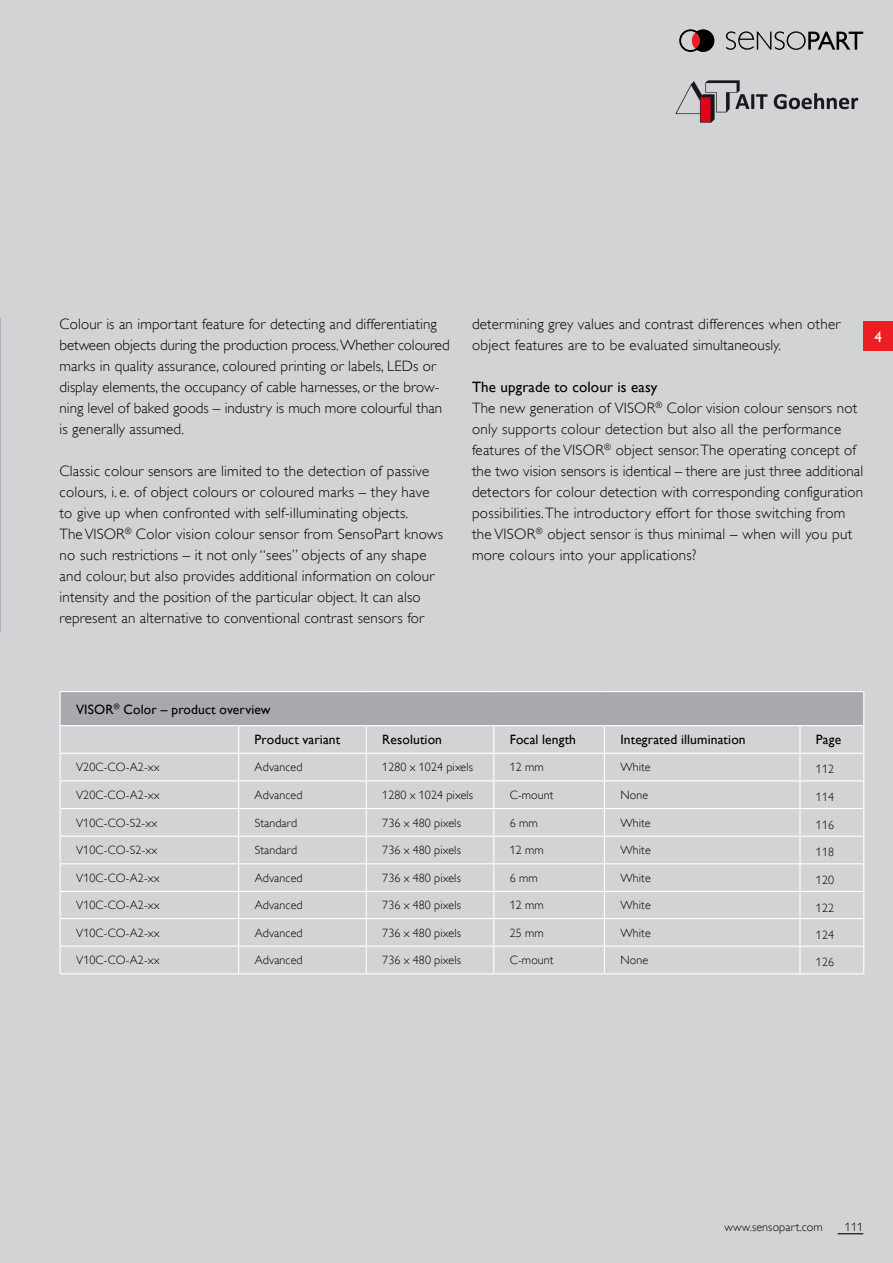
<style>
.page{position:relative;width:893px;height:1263px;background:#d1d3d4}
.page>*{position:absolute;margin:0;border:0;box-sizing:border-box;transform-origin:0 0}
.t1{font:300 15px/21px "Gill Alt One";letter-spacing:.01em;color:#000}
.t2{font:15px "Gill Alt One";color:#fff}
.t3{font:13.5px "Gill Alt One";letter-spacing:.01em;color:#000}
.t4{font:300 12px "Gill Alt One";letter-spacing:.01em;color:#000}
.s1{font-weight:400}
</style>
<div class="page">
<svg style="left:726px;top:31px;width:137px;height:19px"></svg>
<svg style="left:680px;top:30px;width:34px;height:22px"></svg>
<svg style="left:838px;top:1233px;width:25px;height:1px"></svg>
<div style="left:863px;top:321px;width:30px;height:30px;background:#ed1d24"></div>
<div style="left:60px;top:692px;width:804px;height:34px;background:#a7a9ac"></div>
<hr style="left:863px;top:692px;width:1px;height:33px;background:#fff">
<hr style="left:60px;top:691px;width:179px;height:1px;background:#fff">
<hr style="left:239px;top:691px;width:127px;height:1px;background:#fff">
<hr style="left:366px;top:691px;width:128px;height:1px;background:#fff">
<hr style="left:494px;top:691px;width:110px;height:1px;background:#fff">
<hr style="left:604px;top:691px;width:196px;height:1px;background:#fff">
<hr style="left:800px;top:691px;width:64px;height:1px;background:#fff">
<hr style="left:60px;top:692px;width:1px;height:33px;background:#fff">
<hr style="left:60px;top:725px;width:179px;height:1px;background:#fff">
<hr style="left:239px;top:725px;width:127px;height:1px;background:#fff">
<hr style="left:366px;top:725px;width:128px;height:1px;background:#fff">
<hr style="left:494px;top:725px;width:110px;height:1px;background:#fff">
<hr style="left:604px;top:725px;width:196px;height:1px;background:#fff">
<hr style="left:800px;top:725px;width:64px;height:1px;background:#fff">
<hr style="left:366px;top:836px;width:128px;height:1px;background:#fff">
<hr style="left:366px;top:863px;width:128px;height:1px;background:#fff">
<hr style="left:61px;top:891px;width:178px;height:1px;background:#fff">
<hr style="left:239px;top:891px;width:127px;height:1px;background:#fff">
<hr style="left:366px;top:891px;width:128px;height:1px;background:#fff">
<hr style="left:494px;top:891px;width:110px;height:1px;background:#fff">
<hr style="left:604px;top:891px;width:196px;height:1px;background:#fff">
<hr style="left:800px;top:891px;width:63px;height:1px;background:#fff">
<hr style="left:61px;top:918px;width:178px;height:1px;background:#fff">
<hr style="left:239px;top:918px;width:127px;height:1px;background:#fff">
<hr style="left:366px;top:918px;width:128px;height:1px;background:#fff">
<hr style="left:494px;top:918px;width:110px;height:1px;background:#fff">
<hr style="left:604px;top:918px;width:196px;height:1px;background:#fff">
<hr style="left:800px;top:918px;width:63px;height:1px;background:#fff">
<hr style="left:61px;top:946px;width:178px;height:1px;background:#fff">
<hr style="left:239px;top:946px;width:127px;height:1px;background:#fff">
<hr style="left:366px;top:946px;width:128px;height:1px;background:#fff">
<hr style="left:494px;top:946px;width:110px;height:1px;background:#fff">
<hr style="left:604px;top:946px;width:196px;height:1px;background:#fff">
<hr style="left:800px;top:946px;width:63px;height:1px;background:#fff">
<hr style="left:60px;top:973px;width:179px;height:1px;background:#fff">
<hr style="left:239px;top:973px;width:127px;height:1px;background:#fff">
<hr style="left:494px;top:973px;width:110px;height:1px;background:#fff">
<hr style="left:604px;top:973px;width:196px;height:1px;background:#fff">
<hr style="left:800px;top:973px;width:64px;height:1px;background:#fff">
<svg style="left:60px;top:726px;width:1px;height:247px"></svg>
<svg style="left:238px;top:726px;width:1px;height:247px"></svg>
<svg style="left:366px;top:726px;width:1px;height:247px"></svg>
<svg style="left:493px;top:726px;width:1px;height:247px"></svg>
<svg style="left:604px;top:726px;width:1px;height:247px"></svg>
<svg style="left:799px;top:726px;width:1px;height:247px"></svg>
<svg style="left:863px;top:726px;width:1px;height:247px"></svg>
<hr style="left:60px;top:753px;width:179px;height:1px;background:#fff">
<hr style="left:61px;top:780px;width:178px;height:1px;background:#fff">
<hr style="left:61px;top:808px;width:178px;height:1px;background:#fff">
<hr style="left:61px;top:836px;width:178px;height:1px;background:#fff">
<hr style="left:61px;top:863px;width:178px;height:1px;background:#fff">
<hr style="left:239px;top:753px;width:127px;height:1px;background:#fff">
<hr style="left:366px;top:753px;width:128px;height:1px;background:#fff">
<hr style="left:239px;top:780px;width:127px;height:1px;background:#fff">
<hr style="left:366px;top:780px;width:128px;height:1px;background:#fff">
<hr style="left:239px;top:808px;width:127px;height:1px;background:#fff">
<hr style="left:366px;top:808px;width:128px;height:1px;background:#fff">
<hr style="left:239px;top:836px;width:127px;height:1px;background:#fff">
<hr style="left:239px;top:863px;width:127px;height:1px;background:#fff">
<hr style="left:366px;top:973px;width:128px;height:1px;background:#fff">
<hr style="left:494px;top:753px;width:110px;height:1px;background:#fff">
<hr style="left:494px;top:780px;width:110px;height:1px;background:#fff">
<hr style="left:494px;top:808px;width:110px;height:1px;background:#fff">
<hr style="left:494px;top:836px;width:110px;height:1px;background:#fff">
<hr style="left:494px;top:863px;width:110px;height:1px;background:#fff">
<hr style="left:604px;top:753px;width:196px;height:1px;background:#fff">
<hr style="left:604px;top:780px;width:196px;height:1px;background:#fff">
<hr style="left:604px;top:808px;width:196px;height:1px;background:#fff">
<hr style="left:604px;top:836px;width:196px;height:1px;background:#fff">
<hr style="left:604px;top:863px;width:196px;height:1px;background:#fff">
<hr style="left:800px;top:753px;width:63px;height:1px;background:#fff">
<hr style="left:800px;top:780px;width:63px;height:1px;background:#fff">
<hr style="left:800px;top:808px;width:63px;height:1px;background:#fff">
<hr style="left:800px;top:836px;width:63px;height:1px;background:#fff">
<hr style="left:800px;top:863px;width:63px;height:1px;background:#fff">
<img style="left:675px;top:80px;width:184px;height:43px">
<p class="t1" style="left:60px;top:314px;width:392px">Colour is an important feature for detecting and differentiating between objects during the production process. Whether coloured marks in quality assurance, coloured printing or labels, LEDs or display elements, the occupancy of cable harnesses, or the brow&shy;ning level of baked goods – industry is much more colourful than is generally assumed.</p>
<p class="t1" style="left:60px;top:461px;width:385px">Classic colour sensors are limited to the detection of passive colours, i. e. of object colours or coloured marks – they have to give up when confronted with self-illuminating objects.<br>The VISOR<sup>®</sup> Color vision colour sensor from SensoPart knows no such restrictions – it not only “sees” objects of any shape and colour, but also provides additional information on colour intensity and the position of the particular object. It can also represent an alternative to conventional contrast sensors for</p>
<p class="t1" style="left:472px;top:314px;width:370px">determining grey values and contrast differences when other object features are to be evaluated simultaneously.</p>
<p class="t1" style="left:472px;top:377px;width:393px"><span class="s1">The upgrade to colour is easy<br></span>The new generation of VISOR<sup>®</sup> Color vision colour sensors not only supports colour detection but also all the performance features of the VISOR<sup>®</sup> object sensor. The operating concept of the two vision sensors is identical – there are just three additional detectors for colour detection with corresponding configuration possibilities. The introductory effort for those switching from the VISOR<sup>®</sup> object sensor is thus minimal – when will you put more colours into your applications?</p>
<p class="t2" style="left:874px;top:328px;width:9px">4</p>
<p class="t3" style="left:76px;top:701px;width:196px">VISOR<sup>®</sup> Color – product overview</p>
<p class="t3" style="left:255px;top:732px;width:87px">Product variant</p>
<p class="t3" style="left:382px;top:732px;width:61px">Resolution</p>
<p class="t3" style="left:510px;top:732px;width:68px">Focal length</p>
<p class="t3" style="left:620px;top:732px;width:127px">Integrated illumination</p>
<p class="t3" style="left:816px;top:732px;width:27px">Page</p>
<p class="t4" style="left:76px;top:760px;width:85px">V20C-CO-A2-xx</p>
<p class="t4" style="left:255px;top:760px;width:49px">Advanced</p>
<p class="t4" style="left:382px;top:760px;width:92px">1280 x 1024 pixels</p>
<p class="t4" style="left:510px;top:760px;width:35px">12 mm</p>
<p class="t4" style="left:620px;top:760px;width:32px">White</p>
<p class="t4" style="left:76px;top:788px;width:85px">V20C-CO-A2-xx</p>
<p class="t4" style="left:255px;top:788px;width:49px">Advanced</p>
<p class="t4" style="left:382px;top:788px;width:92px">1280 x 1024 pixels</p>
<p class="t4" style="left:510px;top:788px;width:45px">C-mount</p>
<p class="t4" style="left:620px;top:788px;width:29px">None</p>
<p class="t4" style="left:76px;top:815px;width:83px">V10C-CO-S2-xx</p>
<p class="t4" style="left:255px;top:815px;width:44px">Standard</p>
<p class="t4" style="left:382px;top:815px;width:80px">736 x 480 pixels</p>
<p class="t4" style="left:510px;top:815px;width:29px">6 mm</p>
<p class="t4" style="left:620px;top:815px;width:32px">White</p>
<p class="t4" style="left:76px;top:843px;width:83px">V10C-CO-S2-xx</p>
<p class="t4" style="left:255px;top:843px;width:44px">Standard</p>
<p class="t4" style="left:382px;top:843px;width:80px">736 x 480 pixels</p>
<p class="t4" style="left:510px;top:843px;width:35px">12 mm</p>
<p class="t4" style="left:620px;top:843px;width:32px">White</p>
<p class="t4" style="left:76px;top:871px;width:85px">V10C-CO-A2-xx</p>
<p class="t4" style="left:255px;top:871px;width:49px">Advanced</p>
<p class="t4" style="left:382px;top:871px;width:80px">736 x 480 pixels</p>
<p class="t4" style="left:510px;top:871px;width:29px">6 mm</p>
<p class="t4" style="left:620px;top:871px;width:32px">White</p>
<p class="t4" style="left:76px;top:898px;width:85px">V10C-CO-A2-xx</p>
<p class="t4" style="left:255px;top:898px;width:49px">Advanced</p>
<p class="t4" style="left:382px;top:898px;width:80px">736 x 480 pixels</p>
<p class="t4" style="left:510px;top:898px;width:35px">12 mm</p>
<p class="t4" style="left:620px;top:898px;width:32px">White</p>
<p class="t4" style="left:76px;top:925px;width:85px">V10C-CO-A2-xx</p>
<p class="t4" style="left:255px;top:925px;width:49px">Advanced</p>
<p class="t4" style="left:382px;top:925px;width:80px">736 x 480 pixels</p>
<p class="t4" style="left:510px;top:925px;width:35px">25 mm</p>
<p class="t4" style="left:620px;top:925px;width:32px">White</p>
<p class="t4" style="left:76px;top:953px;width:85px">V10C-CO-A2-xx</p>
<p class="t4" style="left:255px;top:953px;width:49px">Advanced</p>
<p class="t4" style="left:382px;top:953px;width:80px">736 x 480 pixels</p>
<p class="t4" style="left:510px;top:953px;width:45px">C-mount</p>
<p class="t4" style="left:620px;top:953px;width:29px">None</p>
<p class="t4" style="left:816px;top:762px;width:20px">112</p>
<p class="t4" style="left:816px;top:790px;width:20px">114</p>
<p class="t4" style="left:816px;top:818px;width:20px">116</p>
<p class="t4" style="left:816px;top:845px;width:20px">118</p>
<p class="t4" style="left:816px;top:873px;width:20px">120</p>
<p class="t4" style="left:816px;top:900px;width:20px">122</p>
<p class="t4" style="left:816px;top:928px;width:20px">124</p>
<p class="t4" style="left:816px;top:955px;width:20px">126</p>
<p class="t4" style="left:725px;top:1220px;width:100px">www.sensopart.com</p>
<p class="t4" style="left:845px;top:1220px;width:20px">111</p>
</div>
